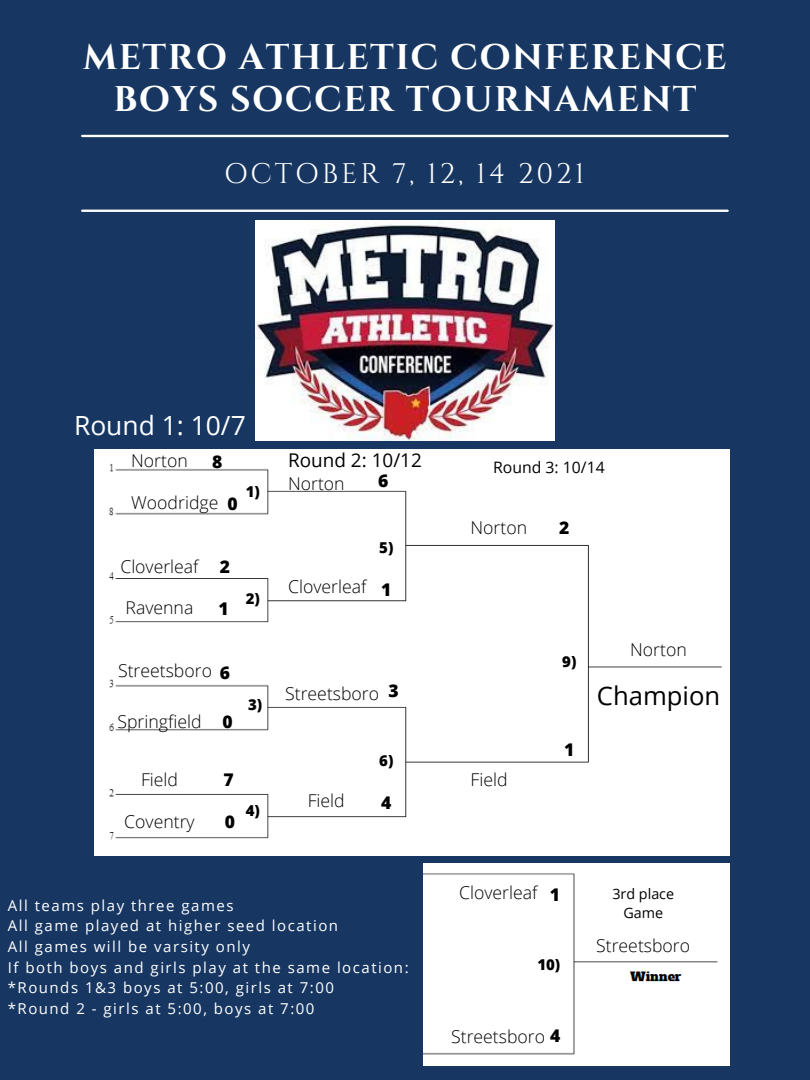
<style>
.page{position:relative;width:810px;height:1080px;background:#173762}
.page>*{position:absolute;margin:0;border:0;box-sizing:border-box;transform-origin:0 0}
.t1{font:700 35.62px/41.8px "Cinzel";letter-spacing:.04em;color:#fff;text-align:center}
.t2{font:28.31px "Cinzel";letter-spacing:.1em;color:#fff}
.t3{font:26.44px "Open Sans";color:#fff}
.t4{font:25.62px "Open Sans";color:#000}
.t5{font:18.94px "Open Sans";color:#000}
.t6{font:300 17.69px "Open Sans";color:#000}
.t7{font:800 17.5px "Open Sans";color:#000}
.t8{font:15.81px "Open Sans";color:#000}
.t9{font:15px "Open Sans";letter-spacing:.1em;color:#fff}
.t10{font:800 15px "Open Sans";color:#000}
.t11{font:14.31px/19.7px "Open Sans";color:#000;text-align:center}
.s1{font-weight:800;font-size:17.5px}
</style>
<div class="page">
<hr style="left:82px;top:135px;width:646px;height:2px;background:#fff">
<hr style="left:82px;top:210px;width:646px;height:2px;background:#fff">
<img style="left:255px;top:221px;width:300px;height:220px">
<div style="left:94px;top:449px;width:635px;height:406px;background:#fff"></div>
<div style="left:597px;top:671px;width:106px;height:40px;background:#fff"></div>
<div style="left:424px;top:863px;width:305px;height:203px;background:#fff"></div>
<p class="t1" style="left:83px;top:38px;width:645px">METRO ATHLETIC CONFERENCE<br>BOYS SOCCER TOURNAMENT</p>
<p class="t2" style="left:224px;top:155px;width:362px">OCTOBER 7, 12, 14 2021</p>
<p class="t3" style="left:74px;top:407px;width:173px">Round 1: 10/7</p>
<p class="t6" style="left:131px;top:448px;width:58px">Norton</p>
<p class="t6" style="left:131px;top:490px;width:89px">Woodridge</p>
<p class="t7" style="left:212px;top:450px;width:12px">8</p>
<p class="t7" style="left:227px;top:492px;width:12px">0</p>
<p class="t10" style="left:246px;top:481px;width:16px">1)</p>
<p class="t6" style="left:120px;top:554px;width:80px">Cloverleaf</p>
<p class="t6" style="left:126px;top:595px;width:69px">Ravenna</p>
<p class="t7" style="left:220px;top:554px;width:12px">2</p>
<p class="t7" style="left:218px;top:597px;width:12px">1</p>
<p class="t10" style="left:246px;top:588px;width:16px">2)</p>
<p class="t6" style="left:118px;top:659px;width:95px">Streetsboro</p>
<p class="t6" style="left:117px;top:709px;width:86px">Springfield</p>
<p class="t7" style="left:220px;top:661px;width:12px">6</p>
<p class="t7" style="left:222px;top:709px;width:12px">0</p>
<p class="t10" style="left:248px;top:694px;width:16px">3)</p>
<p class="t6" style="left:141px;top:768px;width:39px">Field</p>
<p class="t6" style="left:124px;top:809px;width:72px">Coventry</p>
<p class="t7" style="left:224px;top:767px;width:12px">7</p>
<p class="t7" style="left:225px;top:809px;width:12px">0</p>
<p class="t10" style="left:246px;top:800px;width:16px">4)</p>
<p class="t5" style="left:288px;top:447px;width:135px">Round 2: 10/12</p>
<p class="t8" style="left:493px;top:456px;width:113px">Round 3: 10/14</p>
<p class="t7" style="left:378px;top:468px;width:12px">6</p>
<p class="t6" style="left:288px;top:471px;width:58px">Norton</p>
<p class="t6" style="left:288px;top:574px;width:80px">Cloverleaf</p>
<p class="t10" style="left:379px;top:537px;width:16px">5)</p>
<p class="t7" style="left:381px;top:577px;width:12px">1</p>
<p class="t6" style="left:285px;top:682px;width:95px">Streetsboro</p>
<p class="t7" style="left:388px;top:678px;width:12px">3</p>
<p class="t6" style="left:308px;top:788px;width:39px">Field</p>
<p class="t10" style="left:379px;top:750px;width:16px">6)</p>
<p class="t7" style="left:381px;top:790px;width:12px">4</p>
<p class="t6" style="left:471px;top:516px;width:58px">Norton</p>
<p class="t7" style="left:559px;top:516px;width:12px">2</p>
<p class="t6" style="left:471px;top:767px;width:39px">Field</p>
<p class="t10" style="left:562px;top:651px;width:16px">9)</p>
<p class="t7" style="left:564px;top:738px;width:12px">1</p>
<p class="t6" style="left:630px;top:638px;width:58px">Norton</p>
<p class="t4" style="left:597px;top:678px;width:125px">Champion</p>
<p class="t9" style="left:8px;top:895px;width:227px">All teams play three games</p>
<p class="t9" style="left:8px;top:915px;width:332px">All game played at higher seed location</p>
<p class="t9" style="left:8px;top:936px;width:244px">All games will be varsity only</p>
<p class="t9" style="left:8px;top:957px;width:402px">If both boys and girls play at the same location:</p>
<p class="t9" style="left:8px;top:977px;width:328px">*Rounds 1&amp;3 boys at 5:00, girls at 7:00</p>
<p class="t9" style="left:8px;top:998px;width:308px">*Round 2 - girls at 5:00, boys at 7:00</p>
<p class="t6" style="left:459px;top:880px;width:80px">Cloverleaf</p>
<p class="t7" style="left:550px;top:883px;width:12px">1</p>
<p class="t10" style="left:537px;top:954px;width:24px">10)</p>
<p class="t6" style="left:451px;top:1024px;width:111px">Streetsboro <span class="s1">4</span></p>
<p class="t11" style="left:612px;top:883px;width:63px">3rd place<br>Game</p>
<p class="t6" style="left:596px;top:933px;width:95px">Streetsboro</p>
</div>
